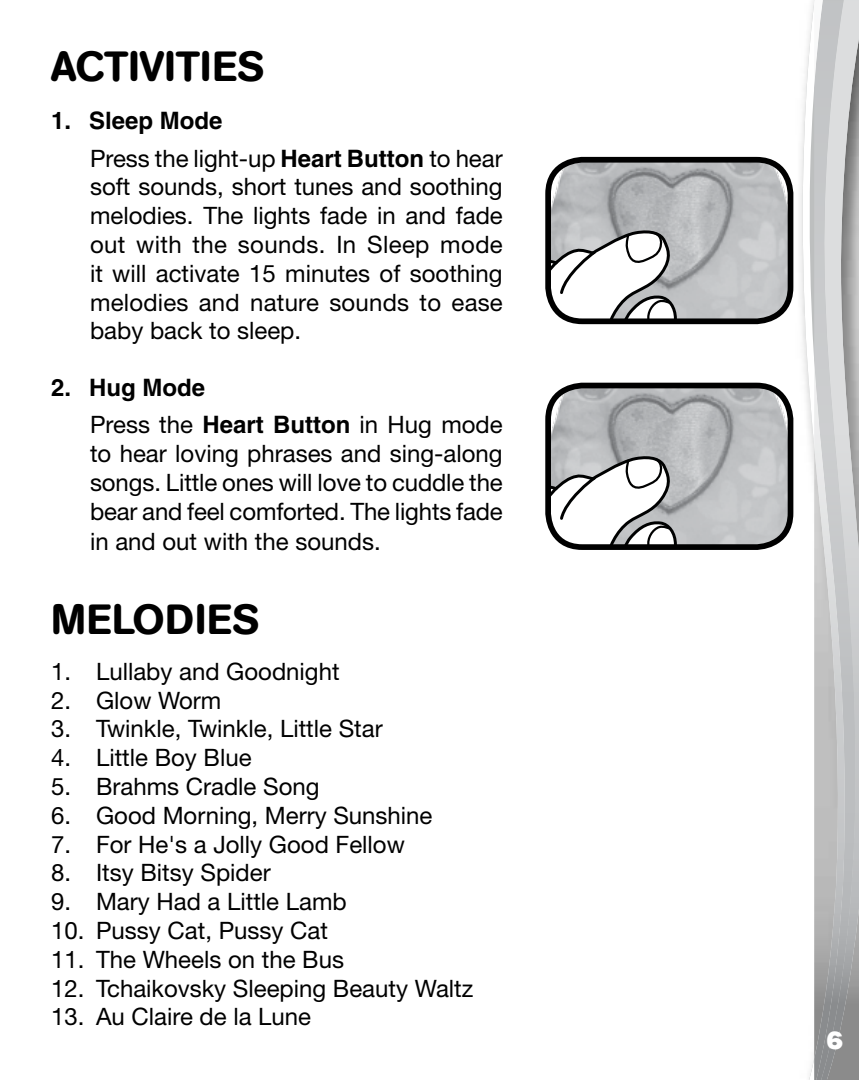
<style>
.page{position:relative;width:859px;height:1080px;background:#fff}
.page>*{position:absolute;margin:0;border:0;box-sizing:border-box;transform-origin:0 0}
.t1{font:500 42px "AG Book Rounded";letter-spacing:.01em;color:#000}
.t2{font:27px "Helvetica Black cyr Bold";color:#fff}
.t3{font:24px/28.8px "Helvetica 55 Roman";color:#000;text-align:justify}
.t4{font:700 24px "Helvetica";color:#000}
.s1{font-family:"Helvetica";font-weight:700}
</style>
<div class="page">
<svg style="left:802px;top:0;width:12px;height:1080px"></svg>
<img style="left:857px;top:0;width:2px;height:1080px">
<img style="left:847px;top:0;width:10px;height:1080px">
<img style="left:814px;top:0;width:33px;height:1080px">
<img style="left:552px;top:160px;width:238px;height:159px">
<svg style="left:552px;top:226px;width:126px;height:93px"></svg>
<div style="left:545px;top:157px;width:248px;height:167px;border:6px solid #000;border-radius:34px"></div>
<img style="left:550px;top:386px;width:240px;height:157px">
<svg style="left:550px;top:452px;width:128px;height:91px"></svg>
<div style="left:545px;top:383px;width:248px;height:167px;border:6px solid #000;border-radius:34px"></div>
<h1 class="t1" style="left:51px;top:42px;width:215px">ACTIVITIES</h1>
<p class="t4" style="left:51px;top:106px;width:173px">1. Sleep Mode</p>
<p class="t3" style="left:90px;top:143px;width:414px">Press the light-up <span class="s1">Heart Button</span> to hear soft sounds, short tunes and soothing melodies. The lights fade in and fade out with the sounds. In Sleep mode it will activate 15 minutes of soothing melodies and nature sounds to ease baby back to sleep.</p>
<p class="t4" style="left:51px;top:373px;width:156px">2. Hug Mode</p>
<p class="t3" style="left:90px;top:410px;width:414px">Press the <span class="s1">Heart Button</span> in Hug mode to hear loving phrases and sing-along songs. Little ones will love to cuddle the bear and feel comforted. The lights fade in and out with the sounds.</p>
<h1 class="t1" style="left:51px;top:595px;width:209px">MELODIES</h1>
<p class="t3" style="left:51px;top:657px;width:290px">1. Lullaby and Goodnight</p>
<p class="t3" style="left:51px;top:685px;width:172px">2. Glow Worm</p>
<p class="t3" style="left:51px;top:714px;width:333px">3. Twinkle, Twinkle, Little Star</p>
<p class="t3" style="left:51px;top:743px;width:202px">4. Little Boy Blue</p>
<p class="t3" style="left:51px;top:772px;width:270px">5. Brahms Cradle Song</p>
<p class="t3" style="left:51px;top:801px;width:383px">6. Good Morning, Merry Sunshine</p>
<p class="t3" style="left:51px;top:829px;width:355px">7. For He's a Jolly Good Fellow</p>
<p class="t3" style="left:51px;top:858px;width:221px">8. Itsy Bitsy Spider</p>
<p class="t3" style="left:51px;top:887px;width:297px">9. Mary Had a Little Lamb</p>
<p class="t3" style="left:51px;top:916px;width:279px">10. Pussy Cat, Pussy Cat</p>
<p class="t3" style="left:51px;top:945px;width:295px">11. The Wheels on the Bus</p>
<p class="t3" style="left:51px;top:973px;width:424px">12. Tchaikovsky Sleeping Beauty Waltz</p>
<p class="t3" style="left:51px;top:1002px;width:262px">13. Au Claire de la Lune</p>
<p class="t2" style="left:826px;top:1027px;width:19px">6</p>
</div>
